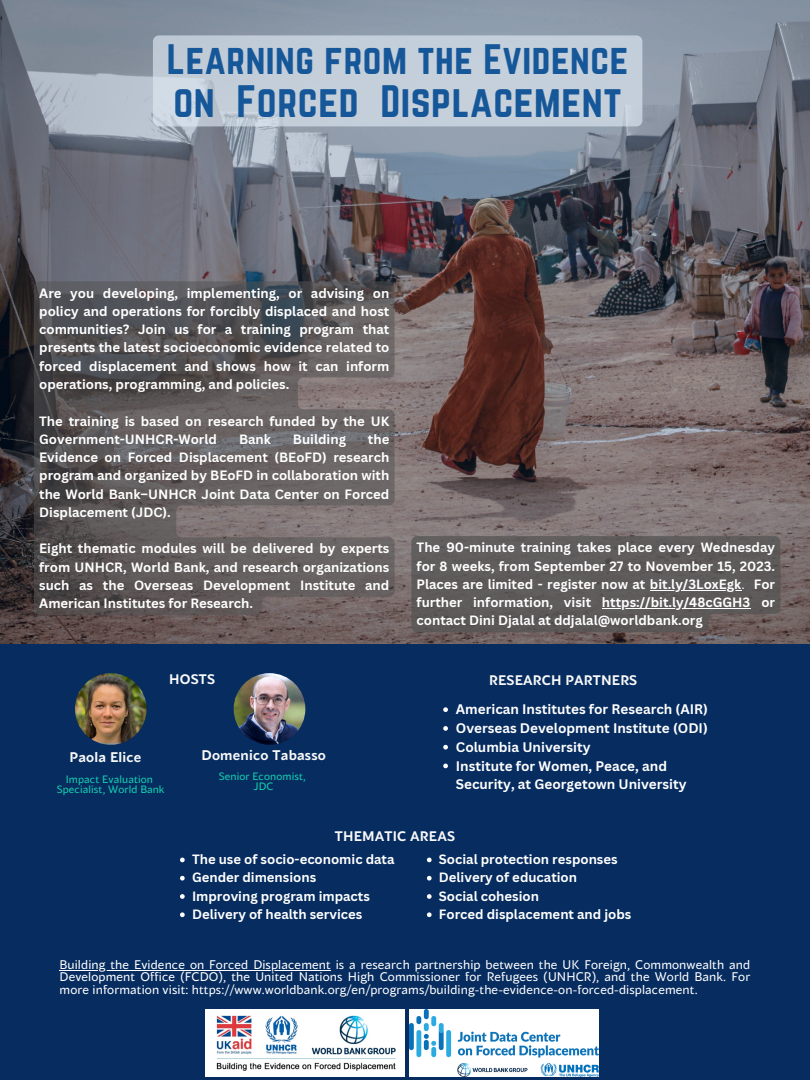
<style>
.page{position:relative;width:810px;height:1080px;background:#062c60}
.page>*{position:absolute;margin:0;border:0;box-sizing:border-box;transform-origin:0 0}
.t1{font:39.75px "Norwester";letter-spacing:.015em;color:#155799}
.t2{font:37.25px "Norwester";letter-spacing:.015em;color:#155799}
.t3{font:700 13.94px "Blacker Sans Pro";letter-spacing:.015em;color:#fafafa}
.t4{font:700 13.81px "Blacker Sans Pro";letter-spacing:.015em;color:#fafafa}
.t5{font:700 13.5px/18.8px "Canva Sans";color:#fff}
.t6{font:700 13.12px/18.2px "Canva Sans";color:#fff;text-align:justify}
.t7{font:12.5px/12.2px "Blacker Sans Pro";letter-spacing:.01em;color:#fff;text-align:justify}
.t8{font:10.62px "Blacker Sans Pro";letter-spacing:.01em;color:#15d1b1}
.s1{font-weight:400}
</style>
<div class="page">
<img style="left:75px;top:673px;width:72px;height:72px;border-radius:50%">
<img style="left:234px;top:673px;width:71px;height:72px;border-radius:50%">
<img style="left:0;top:0;width:810px;height:643px">
<img style="left:206px;top:1009px;width:199px;height:68px">
<img style="left:410px;top:1009px;width:189px;height:68px">
<svg style="left:34px;top:281px;width:361px;height:334px;background:#5f5b5c"></svg>
<svg style="left:153px;top:35px;width:489px;height:91px;background:#c3ceda"></svg>
<svg style="left:411px;top:536px;width:369px;height:96px;background:#5e5a5a"></svg>
<hr style="left:650px;top:590px;width:91px;height:1px;background:#fff">
<hr style="left:602px;top:608px;width:149px;height:1px;background:#fff">
<svg style="left:180px;top:858px;width:5px;height:4px"></svg>
<svg style="left:180px;top:876px;width:5px;height:5px"></svg>
<svg style="left:180px;top:894px;width:5px;height:5px"></svg>
<svg style="left:180px;top:912px;width:5px;height:5px"></svg>
<hr style="left:60px;top:970px;width:271px;height:1px;background:#fff">
<svg style="left:427px;top:858px;width:5px;height:4px"></svg>
<svg style="left:427px;top:876px;width:5px;height:5px"></svg>
<svg style="left:427px;top:894px;width:5px;height:5px"></svg>
<svg style="left:427px;top:912px;width:5px;height:5px"></svg>
<svg style="left:443px;top:707px;width:5px;height:5px"></svg>
<svg style="left:443px;top:726px;width:5px;height:5px"></svg>
<svg style="left:443px;top:745px;width:5px;height:5px"></svg>
<svg style="left:443px;top:764px;width:5px;height:4px"></svg>
<p class="t2" style="left:167px;top:37px;width:463px">Learning from the Evidence</p>
<p class="t1" style="left:173px;top:77px;width:450px">on Forced Displacement</p>
<p class="t6" style="left:39px;top:283px;width:352px">Are you developing, implementing, or advising on policy and operations for forcibly displaced and host communities? Join us for a training program that presents the latest socioeconomic evidence related to forced displacement and shows how it can inform operations, programming, and policies.</p>
<p class="t6" style="left:39px;top:411px;width:352px">The training is based on research funded by the UK<br>Government-UNHCR-World</p>
<p class="t6" style="left:239px;top:430px;width:33px">Bank</p>
<p class="t6" style="left:293px;top:430px;width:55px">Building</p>
<p class="t6" style="left:39px;top:430px;width:352px;text-indent:329px">the Evidence on Forced Displacement (BEoFD) research program and organized by BEoFD in collaboration with the World Bank–UNHCR Joint Data Center on Forced Displacement (JDC).</p>
<p class="t6" style="left:39px;top:539px;width:352px">Eight thematic modules will be delivered by experts from UNHCR, World Bank, and research organizations such as the Overseas Development Institute and American Institutes for Research.</p>
<p class="t4" style="left:169px;top:671px;width:47px">HOSTS</p>
<p class="t3" style="left:70px;top:748px;width:73px">Paola Elice</p>
<p class="t3" style="left:202px;top:747px;width:126px">Domenico Tabasso</p>
<p class="t8" style="left:66px;top:772px;width:89px">Impact Evaluation</p>
<p class="t8" style="left:57px;top:782px;width:109px">Specialist, World Bank</p>
<p class="t8" style="left:219px;top:770px;width:88px">Senior Economist,</p>
<p class="t8" style="left:254px;top:780px;width:21px">JDC</p>
<p class="t6" style="left:417px;top:538px;width:360px">The 90-minute training takes place every Wednesday for 8 weeks, from September 27 to November 15, 2023.<br>Places are limited - register now at bit.ly/3LoxEgk<span class="s1">.</span> For further information, visit https://bit.ly/48cGGH3 or contact Dini Djalal at ddjalal@worldbank.org</p>
<p class="t4" style="left:489px;top:672px;width:150px">RESEARCH PARTNERS</p>
<p class="t5" style="left:456px;top:700px;width:254px">American Institutes for Research (AIR)</p>
<p class="t5" style="left:456px;top:719px;width:253px">Overseas Development Institute (ODI)</p>
<p class="t5" style="left:456px;top:737px;width:136px">Columbia University</p>
<p class="t5" style="left:456px;top:756px;width:232px">Institute for Women, Peace, and<br>Security, at Georgetown University</p>
<p class="t4" style="left:335px;top:827px;width:122px">THEMATIC AREAS</p>
<p class="t6" style="left:192px;top:850px;width:204px">The use of socio-economic data</p>
<p class="t6" style="left:192px;top:868px;width:126px">Gender dimensions</p>
<p class="t6" style="left:192px;top:886px;width:179px">Improving program impacts</p>
<p class="t6" style="left:192px;top:905px;width:172px">Delivery of health services</p>
<p class="t7" style="left:60px;top:958px;width:692px">Building the Evidence on Forced Displacement is a research partnership between the UK Foreign, Commonwealth and Development Office (FCDO), the United Nations High Commissioner for Refugees (UNHCR), and the World Bank. For more information visit: https://www.worldbank.org/en/programs/building-the-evidence-on-forced-displacement.</p>
<p class="t6" style="left:439px;top:850px;width:180px">Social protection responses</p>
<p class="t6" style="left:439px;top:868px;width:140px">Delivery of education</p>
<p class="t6" style="left:439px;top:886px;width:102px">Social cohesion</p>
<p class="t6" style="left:439px;top:905px;width:194px">Forced displacement and jobs</p>
</div>
